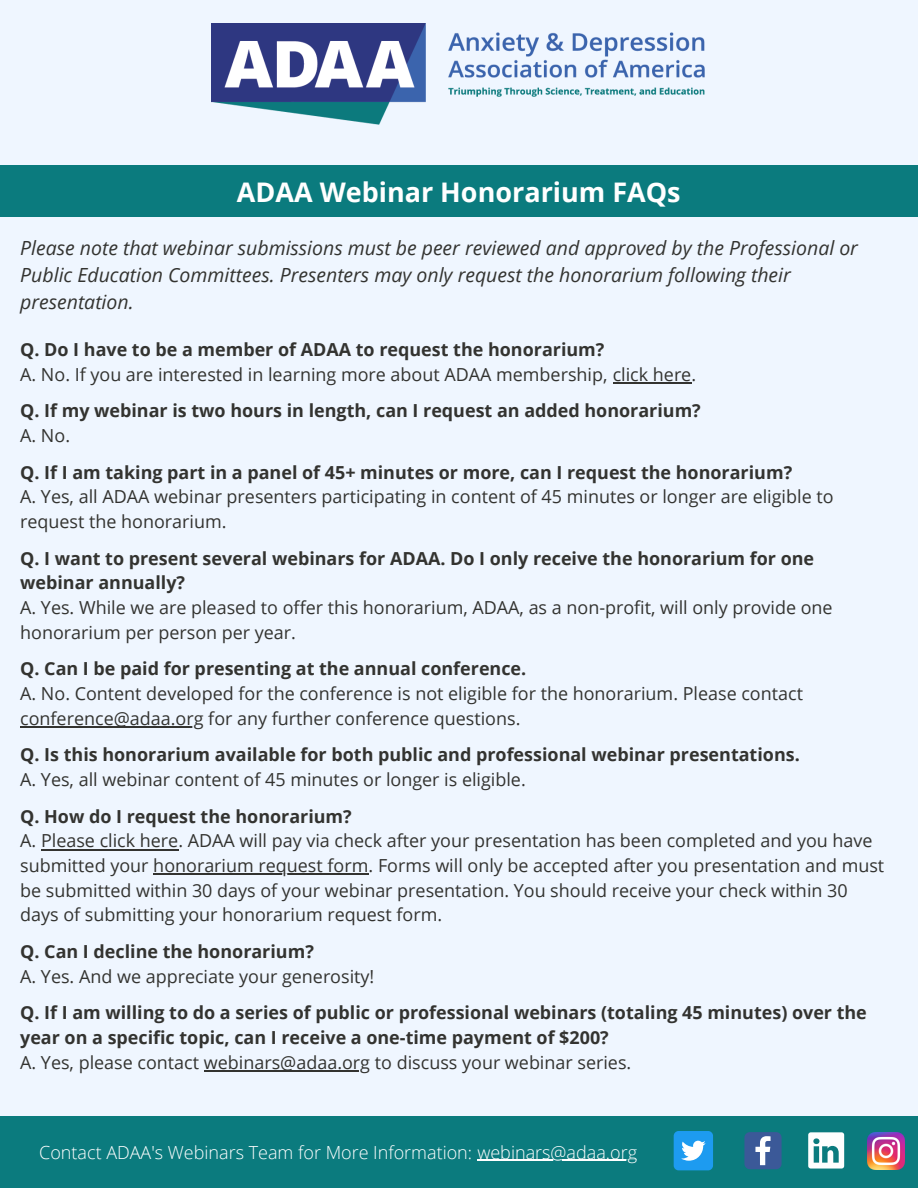
<style>
.page{position:relative;width:918px;height:1188px;background:#eff6ff}
.page>*{position:absolute;margin:0;border:0;box-sizing:border-box;transform-origin:0 0}
.t1{font:700 27px "Open Sans";color:#fff}
.t2{font:italic 19.5px/27px "Open Sans";color:#333330}
.t3{font:18px/24.8px "Open Sans";color:#333330}
.t4{font:700 18px/24.8px "Open Sans";color:#333330}
.t5{font:300 18px "Open Sans";color:#fff}
</style>
<div class="page">
<img style="left:212px;top:23px;width:492px;height:101px">
<div style="left:0;top:165px;width:918px;height:52px;background:#0b7b7e"></div>
<hr style="left:613px;top:382px;width:78px;height:2px;background:#333330">
<hr style="left:20px;top:726px;width:184px;height:2px;background:#333330">
<hr style="left:41px;top:849px;width:137px;height:1px;background:#333330">
<hr style="left:153px;top:874px;width:216px;height:1px;background:#333330">
<hr style="left:204px;top:1070px;width:166px;height:2px;background:#333330">
<div style="left:0;top:1116px;width:918px;height:72px;background:#0b7b7e"></div>
<div style="left:674px;top:1131px;width:39px;height:39px;background:#1d9bf0;border-radius:5px"></div>
<svg style="left:681px;top:1141px;width:25px;height:20px"></svg>
<svg style="left:744px;top:1132px;width:38px;height:37px"></svg>
<svg style="left:808px;top:1132px;width:36px;height:37px"></svg>
<img style="left:868px;top:1132px;width:37px;height:37px">
<hr style="left:477px;top:1160px;width:74px;height:1px;background:#fff">
<hr style="left:551px;top:1160px;width:86px;height:1px;background:#fff">
<p class="t1" style="left:237px;top:173px;width:445px">ADAA Webinar Honorarium FAQs</p>
<p class="t2" style="left:20px;top:234px;width:839px">Please note that webinar submissions must be peer reviewed and approved by the Professional or<br>Public Education Committees. Presenters may only request the honorarium following their presentation.</p>
<p class="t4" style="left:20px;top:337px;width:586px">Q. Do I have to be a member of ADAA to request the honorarium?</p>
<p class="t3" style="left:20px;top:361px;width:678px">A. No. If you are interested in learning more about ADAA membership, click here.</p>
<p class="t4" style="left:20px;top:398px;width:682px">Q. If my webinar is two hours in length, can I request an added honorarium?</p>
<p class="t3" style="left:20px;top:423px;width:51px">A. No.</p>
<p class="t4" style="left:20px;top:459px;width:774px">Q. If I am taking part in a panel of 45+ minutes or more, can I request the honorarium?</p>
<p class="t3" style="left:20px;top:484px;width:815px">A. Yes, all ADAA webinar presenters participating in content of 45 minutes or longer are eligible to request the honorarium.</p>
<p class="t4" style="left:20px;top:545px;width:795px">Q. I want to present several webinars for ADAA. Do I only receive the honorarium for one webinar annually?</p>
<p class="t3" style="left:20px;top:595px;width:814px">A. Yes. While we are pleased to offer this honorarium, ADAA, as a non-profit, will only provide one honorarium per person per year.</p>
<p class="t4" style="left:20px;top:656px;width:508px">Q. Can I be paid for presenting at the annual conference.</p>
<p class="t3" style="left:20px;top:681px;width:784px">A. No. Content developed for the conference is not eligible for the honorarium. Please contact conference@adaa.org for any further conference questions.</p>
<p class="t4" style="left:20px;top:742px;width:781px">Q. Is this honorarium available for both public and professional webinar presentations.</p>
<p class="t3" style="left:20px;top:767px;width:507px">A. Yes, all webinar content of 45 minutes or longer is eligible.</p>
<p class="t4" style="left:20px;top:803px;width:333px">Q. How do I request the honorarium?</p>
<p class="t3" style="left:20px;top:828px;width:866px">A. Please click here. ADAA will pay via check after your presentation has been completed and you have submitted your honorarium request form. Forms will only be accepted after you presentation and must be submitted within 30 days of your webinar presentation. You should receive your check within 30 days of submitting your honorarium request form.</p>
<p class="t4" style="left:20px;top:939px;width:295px">Q. Can I decline the honorarium?</p>
<p class="t3" style="left:20px;top:963px;width:356px">A. Yes. And we appreciate your generosity!</p>
<p class="t4" style="left:20px;top:1000px;width:848px">Q. If I am willing to do a series of public or professional webinars (totaling 45 minutes) over the year on a specific topic, can I receive a one-time payment of $200?</p>
<p class="t3" style="left:20px;top:1049px;width:613px">A. Yes, please contact webinars@adaa.org to discuss your webinar series.</p>
<p class="t5" style="left:39px;top:1139px;width:599px">Contact ADAA's Webinars Team for More Information: webinars@adaa.org</p>
</div>
